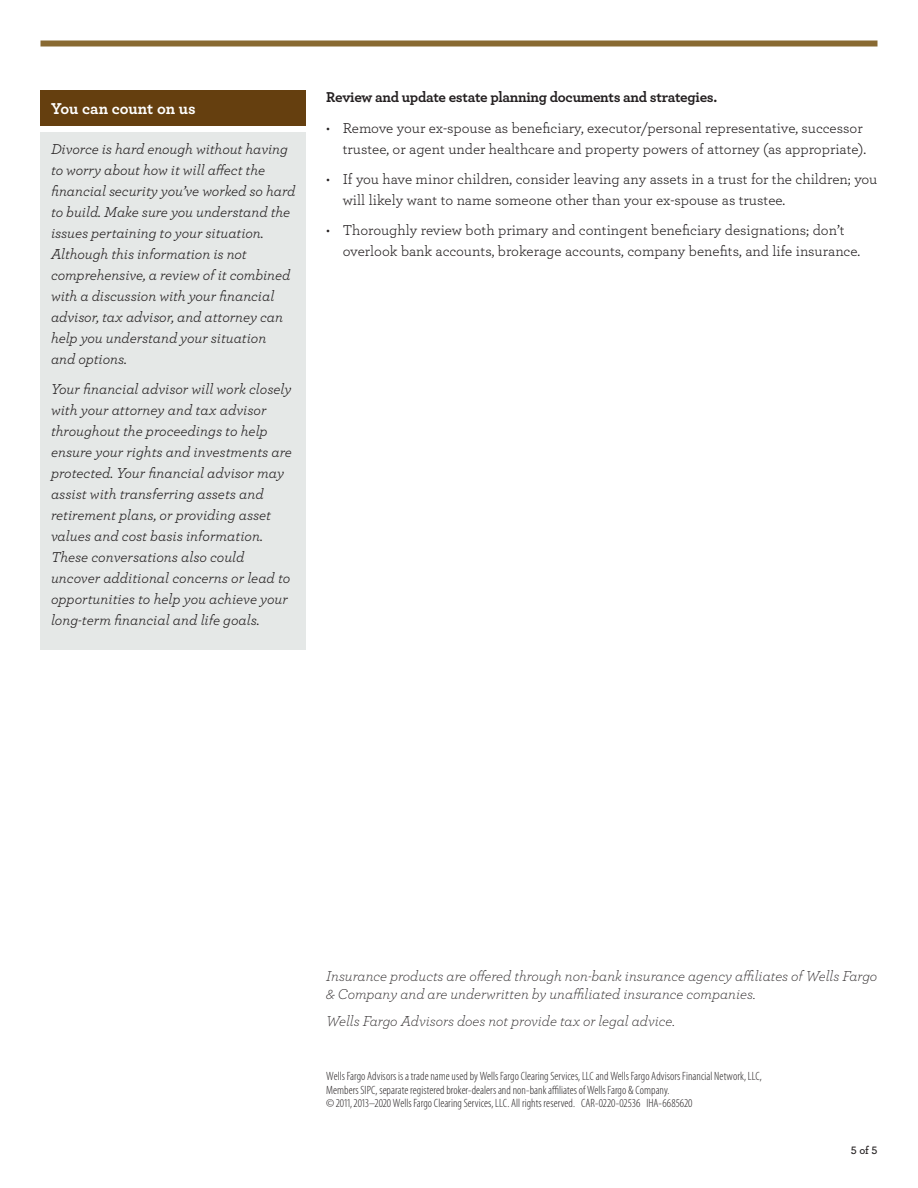
<style>
.page{position:relative;width:918px;height:1188px;background:#fff}
.page>*{position:absolute;margin:0;border:0;box-sizing:border-box;transform-origin:0 0}
.t1{font:700 16.5px "Archer";letter-spacing:-.005em;color:#fff}
.t2{font:italic 15px/21px "Archer";letter-spacing:-.005em;color:#231f20}
.t3{font:15px/21px "Archer";color:#231f20}
.t4{font:italic 300 15px/18px "Archer";color:#231f20}
.t5{font:700 15px "Archer";letter-spacing:-.02em;color:#231f20}
.t6{font:300 condensed 12px/13.5px "Myriad Pro";letter-spacing:.005em;color:#231f20}
.t7{font:600 11.25px "Archer";color:#231f20}
</style>
<div class="page">
<div style="left:40px;top:40px;width:838px;height:6px;background:#896a32"></div>
<div style="left:40px;top:132px;width:266px;height:518px;background:#e5e8e7"></div>
<div style="left:40px;top:90px;width:266px;height:35px;background:#653f0f"></div>
<h3 class="t1" style="left:51px;top:96px;width:146px">You can count on us</h3>
<p class="t2" style="left:51px;top:138px;width:246px">Divorce is hard enough without having to worry about how it will afect the fnancial security you’ve worked so hard to build. Make sure you understand the issues pertaining to your situation.<br>Although this information is not comprehensive, a review of it combined with a discussion with your fnancial advisor, tax advisor, and attorney can help you understand your situation<br>and options.</p>
<p class="t2" style="left:51px;top:378px;width:242px">Your fnancial advisor will work closely with your attorney and tax advisor throughout the proceedings to help ensure your rights and investments are protected. Your fnancial advisor may assist with transferring assets and retirement plans, or providing asset values and cost basis information.<br>These conversations also could uncover additional concerns or lead to opportunities to help you achieve your long-term fnancial and life goals.</p>
<h3 class="t5" style="left:326px;top:85px;width:393px">Review and update estate planning documents and strategies.</h3>
<p class="t3" style="left:326px;top:117px;width:542px;text-align:right">• Remove your ex-spouse as benefciary, executor/personal representative, successor trustee, or agent under healthcare and property powers of attorney (as appropriate).</p>
<p class="t3" style="left:343px;top:168px;width:536px;text-indent:-16px">• If you have minor children, consider leaving any assets in a trust for the children; you will likely want to name someone other than your ex-spouse as trustee.</p>
<p class="t3" style="left:343px;top:219px;width:519px;text-indent:-16px">• Thoroughly review both primary and contingent benefciary designations; don’t overlook bank accounts, brokerage accounts, company benefts, and life insurance.</p>
<p class="t4" style="left:326px;top:967px;width:553px">Insurance products are ofered through non-bank insurance agency afliates of Wells Fargo &amp; Company and are underwritten by unafliated insurance companies.</p>
<p class="t4" style="left:326px;top:1011px;width:350px">Wells Fargo Advisors does not provide tax or legal advice.</p>
<p class="t6" style="left:326px;top:1069px;width:437px">Wells Fargo Advisors is a trade name used by Wells Fargo Clearing Services, LLC and Wells Fargo Advisors Financial Network, LLC,<br>Members SIPC, separate registered broker-dealers and non-bank afliates of Wells Fargo &amp; Company.</p>
<p class="t6" style="left:326px;top:1096px;width:368px">© 2011, 2013–2020 Wells Fargo Clearing Services, LLC. All rights reserved. CAR-0220-02536 IHA-6685620</p>
<p class="t7" style="left:851px;top:1142px;width:28px">5 of 5</p>
</div>
